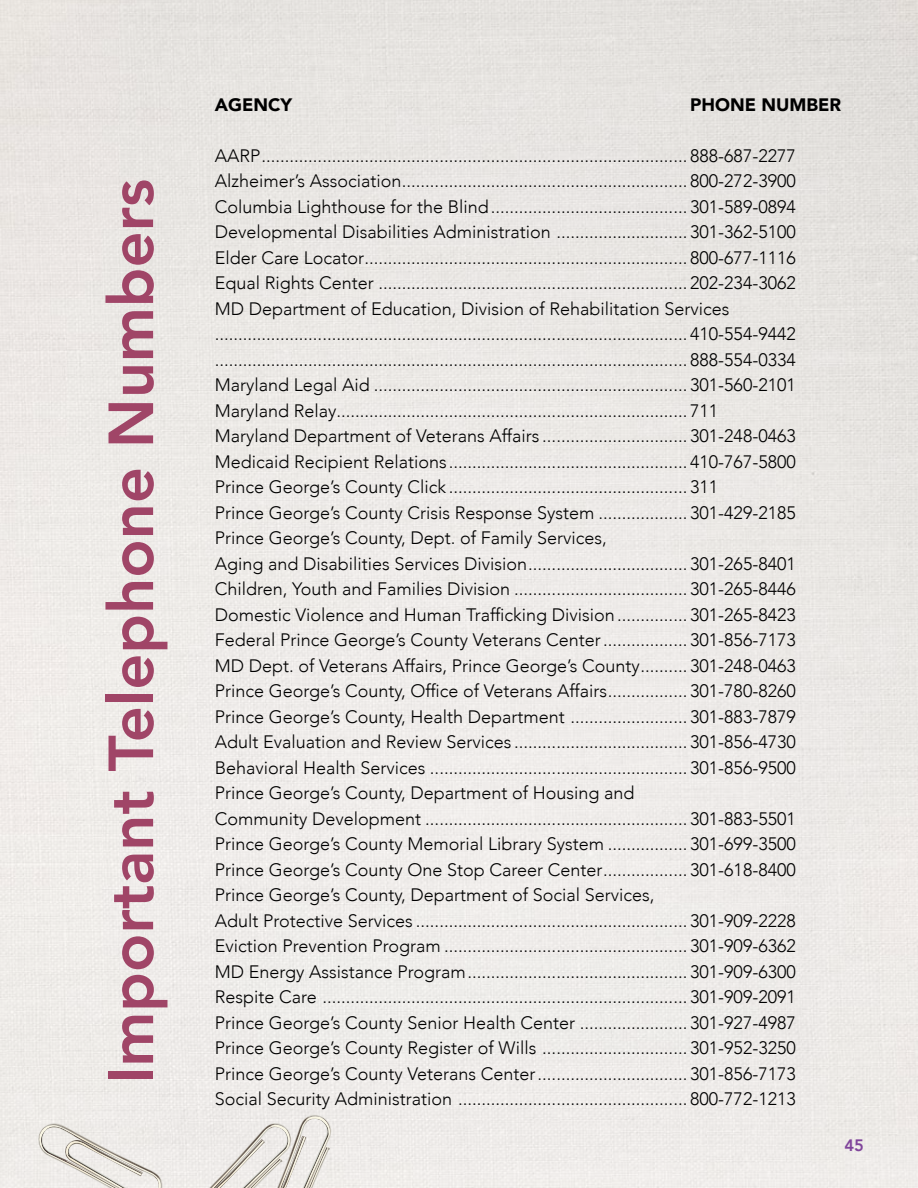
<style>
.page{position:relative;width:918px;height:1188px;background:#fff}
.page>*{position:absolute;margin:0;border:0;box-sizing:border-box;transform-origin:0 0}
.t1{font:800 63px "Avenir";color:#a04567}
.t2{font:300 18px/25.5px "Avenir";color:#000}
.t3{font:900 18px "Avenir";color:#000}
.t4{font:800 16.5px "Avenir";color:#80459b}
</style>
<div class="page">
<img style="left:0;top:0;width:918px;height:1188px">
<svg style="left:36px;top:1121px;width:128px;height:67px;background:#e4e1dc"></svg>
<svg style="left:204px;top:1113px;width:127px;height:75px;background:#e2ded9"></svg>
<h1 class="t1" style="left:82px;top:1084px;width:907px;rotate:-90deg">Important Telephone Numbers</h1>
<p class="t3" style="left:215px;top:89px;width:79px">AGENCY</p>
<p class="t3" style="left:690px;top:89px;width:152px">PHONE NUMBER</p>
<p class="t2" style="left:215px;top:143px;width:583px">AARP........................................................................................... 888-687-2277<br>Alzheimer’s Association............................................................. 800-272-3900<br>Columbia Lighthouse for the Blind.......................................... 301-589-0894<br>Developmental Disabilities Administration ............................ 301-362-5100<br>Elder Care Locator..................................................................... 800-677-1116<br>Equal Rights Center .................................................................. 202-234-3062<br>MD Department of Education, Division of Rehabilitation Services ..................................................................................................... 410-554-9442 ..................................................................................................... 888-554-0334<br>Maryland Legal Aid ................................................................... 301-560-2101<br>Maryland Relay........................................................................... 711<br>Maryland Department of Veterans Affairs ............................... 301-248-0463<br>Medicaid Recipient Relations................................................... 410-767-5800<br>Prince George’s County Click ................................................... 311<br>Prince George’s County Crisis Response System ................... 301-429-2185<br>Prince George’s County, Dept. of Family Services,<br>Aging and Disabilities Services Division.................................. 301-265-8401<br>Children, Youth and Families Division ..................................... 301-265-8446<br>Domestic Violence and Human Trafficking Division............... 301-265-8423<br>Federal Prince George’s County Veterans Center.................. 301-856-7173<br>MD Dept. of Veterans Affairs, Prince George’s County.......... 301-248-0463<br>Prince George’s County, Office of Veterans Affairs................. 301-780-8260<br>Prince George’s County, Health Department ......................... 301-883-7879<br>Adult Evaluation and Review Services ..................................... 301-856-4730<br>Behavioral Health Services ....................................................... 301-856-9500<br>Prince George’s County, Department of Housing and<br>Community Development ........................................................ 301-883-5501<br>Prince George’s County Memorial Library System ................. 301-699-3500<br>Prince George’s County One Stop Career Center.................. 301-618-8400<br>Prince George’s County, Department of Social Services,<br>Adult Protective Services .......................................................... 301-909-2228<br>Eviction Prevention Program .................................................... 301-909-6362<br>MD Energy Assistance Program............................................... 301-909-6300<br>Respite Care .............................................................................. 301-909-2091<br>Prince George’s County Senior Health Center ....................... 301-927-4987<br>Prince George’s County Register of Wills ............................... 301-952-3250<br>Prince George’s County Veterans Center................................ 301-856-7173<br>Social Security Administration ................................................. 800-772-1213</p>
<p class="t4" style="left:844px;top:1132px;width:21px">45</p>
</div>
